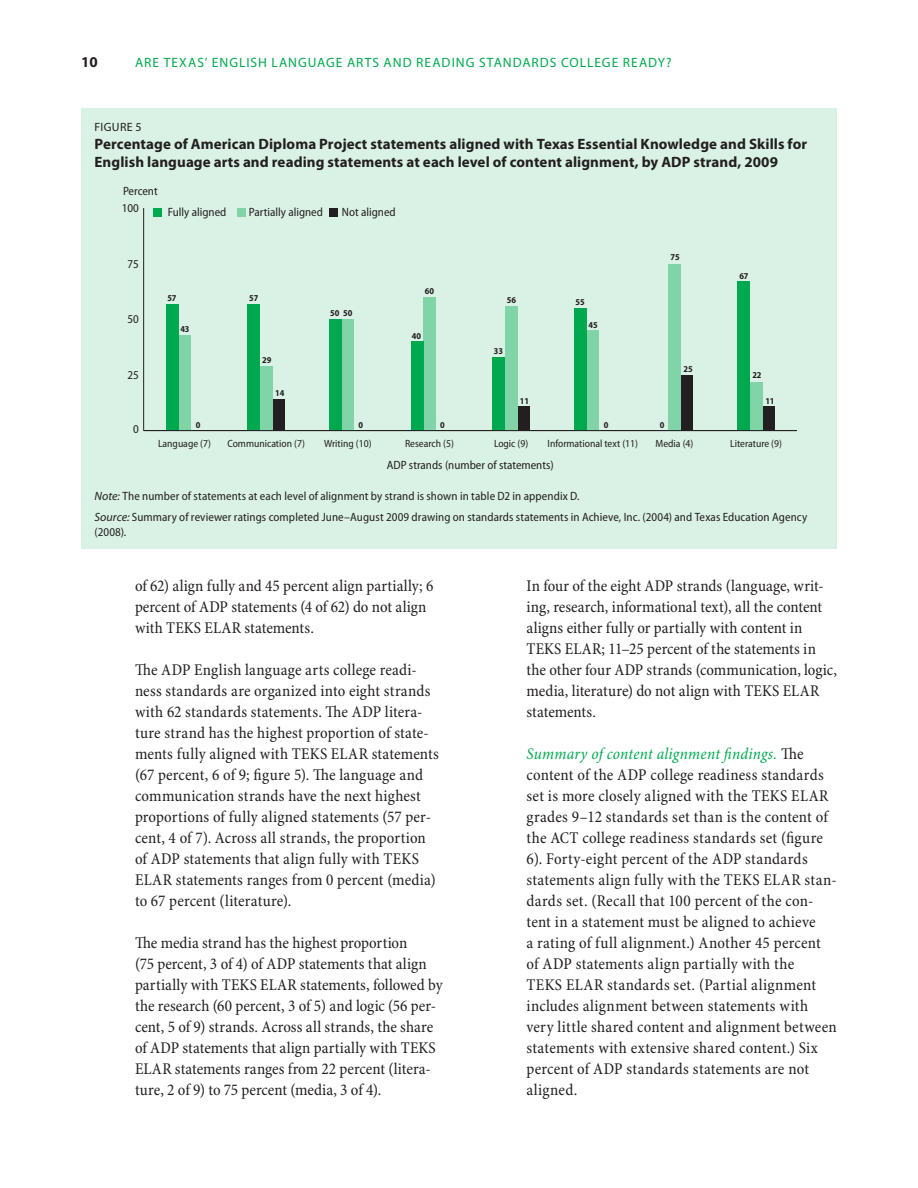
<style>
.page{position:relative;width:918px;height:1188px;background:#fff}
.page>*{position:absolute;margin:0;border:0;box-sizing:border-box;transform-origin:0 0}
.t1{font:condensed 16.5px/21px "Minion Pro";letter-spacing:.01em;color:#231f20}
.t2{font:700 15px/18px "Myriad Pro";letter-spacing:.005em;color:#231f20}
.t3{font:13.5px "Myriad Pro";letter-spacing:.075em;color:#00a94f}
.t4{font:semi-condensed 12px/16.5px "Myriad Pro";letter-spacing:.005em;color:#231f20}
.t5{font:12px "Myriad Pro";letter-spacing:.03em;color:#231f20}
.t6{font:semi-condensed 10.5px "Myriad Pro";color:#231f20}
.t7{font:700 semi-condensed 9px "Myriad Pro";color:#231f20}
.s1{font-style:italic;font-stretch:normal}
.s2{font-style:italic;color:#00a94f}
</style>
<div class="page">
<div style="left:81px;top:108px;width:756px;height:441px;background:#d9f2e5"></div>
<hr style="left:143px;top:208px;width:1px;height:223px;background:#231f20">
<div style="left:272px;top:399px;width:13px;height:32px;background:#231f20"></div>
<div style="left:517px;top:406px;width:13px;height:25px;background:#231f20"></div>
<div style="left:681px;top:375px;width:12px;height:56px;background:#231f20"></div>
<div style="left:762px;top:406px;width:13px;height:25px;background:#231f20"></div>
<div style="left:178px;top:335px;width:13px;height:96px;background:#80d4a7"></div>
<div style="left:260px;top:366px;width:12px;height:65px;background:#80d4a7"></div>
<div style="left:342px;top:319px;width:12px;height:112px;background:#80d4a7"></div>
<div style="left:423px;top:297px;width:13px;height:134px;background:#80d4a7"></div>
<div style="left:505px;top:306px;width:12px;height:125px;background:#80d4a7"></div>
<div style="left:587px;top:330px;width:12px;height:101px;background:#80d4a7"></div>
<div style="left:668px;top:264px;width:13px;height:167px;background:#80d4a7"></div>
<div style="left:750px;top:382px;width:12px;height:49px;background:#80d4a7"></div>
<div style="left:166px;top:304px;width:12px;height:127px;background:#00a94f"></div>
<div style="left:248px;top:304px;width:12px;height:127px;background:#00a94f"></div>
<div style="left:329px;top:319px;width:13px;height:112px;background:#00a94f"></div>
<div style="left:411px;top:342px;width:12px;height:89px;background:#00a94f"></div>
<div style="left:493px;top:357px;width:12px;height:74px;background:#00a94f"></div>
<div style="left:574px;top:308px;width:13px;height:123px;background:#00a94f"></div>
<div style="left:738px;top:281px;width:12px;height:150px;background:#00a94f"></div>
<hr style="left:144px;top:430px;width:653px;height:1px;background:#231f20">
<div style="left:153px;top:208px;width:9px;height:9px;background:#00a94f"></div>
<div style="left:237px;top:208px;width:9px;height:9px;background:#80d4a7"></div>
<div style="left:329px;top:208px;width:9px;height:9px;background:#231f20"></div>
<p class="t2" style="left:81px;top:53px;width:18px">10</p>
<p class="t3" style="left:135px;top:55px;width:538px">ARE TEXAS’ ENGLISH LANGUAGE ARTS AND READING STANDARDS COLLEGE READY?</p>
<p class="t5" style="left:95px;top:120px;width:49px">FIGURE 5</p>
<p class="t2" style="left:94px;top:135px;width:714px">Percentage of American Diploma Project statements aligned with Texas Essential Knowledge and skills for<br>English language arts and reading statements at each level of content alignment, by ADP strand, 2009</p>
<p class="t4" style="left:122px;top:183px;width:38px">Percent<br>100</p>
<p class="t4" style="left:168px;top:204px;width:60px">Fully aligned</p>
<p class="t4" style="left:249px;top:204px;width:75px">Partially aligned</p>
<p class="t4" style="left:342px;top:204px;width:55px">Not aligned</p>
<p class="t4" style="left:127px;top:256px;width:13px">75</p>
<p class="t4" style="left:127px;top:311px;width:13px">50</p>
<p class="t7" style="left:425px;top:286px;width:11px">60</p>
<p class="t7" style="left:167px;top:293px;width:11px">57</p>
<p class="t7" style="left:249px;top:293px;width:11px">57</p>
<p class="t7" style="left:507px;top:295px;width:11px">56</p>
<p class="t7" style="left:576px;top:297px;width:11px">55</p>
<p class="t7" style="left:330px;top:308px;width:24px">50 50</p>
<p class="t7" style="left:180px;top:324px;width:11px">43</p>
<p class="t7" style="left:262px;top:355px;width:11px">29</p>
<p class="t7" style="left:412px;top:331px;width:11px">40</p>
<p class="t7" style="left:494px;top:346px;width:11px">33</p>
<p class="t7" style="left:589px;top:320px;width:11px">45</p>
<p class="t7" style="left:670px;top:252px;width:11px">75</p>
<p class="t7" style="left:739px;top:271px;width:11px">67</p>
<p class="t7" style="left:683px;top:364px;width:11px">25</p>
<p class="t4" style="left:127px;top:367px;width:13px">25</p>
<p class="t7" style="left:752px;top:370px;width:11px">22</p>
<p class="t7" style="left:275px;top:388px;width:11px">14</p>
<p class="t7" style="left:520px;top:396px;width:11px">11</p>
<p class="t7" style="left:765px;top:396px;width:11px">11</p>
<p class="t7" style="left:196px;top:420px;width:6px">0</p>
<p class="t7" style="left:358px;top:420px;width:6px">0</p>
<p class="t7" style="left:440px;top:420px;width:6px">0</p>
<p class="t7" style="left:604px;top:420px;width:6px">0</p>
<p class="t7" style="left:660px;top:420px;width:6px">0</p>
<p class="t4" style="left:133px;top:421px;width:7px">0</p>
<p class="t6" style="left:158px;top:438px;width:54px">Language (7)</p>
<p class="t6" style="left:227px;top:438px;width:79px">Communication (7)</p>
<p class="t6" style="left:324px;top:438px;width:49px">Writing (10)</p>
<p class="t6" style="left:405px;top:438px;width:50px">Research (5)</p>
<p class="t6" style="left:494px;top:438px;width:36px">Logic (9)</p>
<p class="t6" style="left:548px;top:438px;width:92px">Informational text (11)</p>
<p class="t6" style="left:656px;top:438px;width:39px">Media (4)</p>
<p class="t6" style="left:730px;top:438px;width:53px">Literature (9)</p>
<p class="t4" style="left:387px;top:457px;width:168px">ADP strands (number of statements)</p>
<p class="t4" style="left:94px;top:485px;width:714px;line-height:21px"><span class="s1">Note:</span> The number of statements at each level of alignment by strand is shown in table D2 in appendix D.<br><span class="s1">Source:</span> Summary of reviewer ratings completed June–August 2009 drawing on standards statements in Achieve, Inc. (2004) and Texas Education Agency</p>
<p class="t4" style="left:94px;top:523px;width:33px">(2008).</p>
<p class="t1" style="left:135px;top:576px;width:300px">of 62) align fully and 45 percent align partially; 6 percent of ADP statements (4 of 62) do not align with TEKS ELAR statements.</p>
<p class="t1" style="left:135px;top:660px;width:305px">The ADP English language arts college readi&shy;ness standards are organized into eight strands with 62 standards statements. The ADP litera&shy;ture strand has the highest proportion of state&shy;ments fully aligned with TEKS ELAR statements (67 percent, 6 of 9; figure 5). The language and communication strands have the next highest proportions of fully aligned statements (57 per&shy;cent, 4 of 7). Across all strands, the proportion of ADP statements that align fully with TEKS ELAR statements ranges from 0 percent (media) to 67 percent (literature).</p>
<p class="t1" style="left:135px;top:933px;width:309px">The media strand has the highest proportion<br>(75 percent, 3 of 4) of ADP statements that align partially with TEKS ELAR statements, followed by the research (60 percent, 3 of 5) and logic (56 per&shy;cent, 5 of 9) strands. Across all strands, the share of ADP statements that align partially with TEKS ELAR statements ranges from 22 percent (litera&shy;ture, 2 of 9) to 75 percent (media, 3 of 4).</p>
<p class="t1" style="left:526px;top:576px;width:312px">In four of the eight ADP strands (language, writ&shy;ing, research, informational text), all the content aligns either fully or partially with content in TEKS ELAR; 11–25 percent of the statements in the other four ADP strands (communication, logic, media, literature) do not align with TEKS ELAR statements.</p>
<p class="t1" style="left:526px;top:744px;width:312px"><span class="s2">Summary of content alignment findings.</span> The content of the ADP college readiness standards set is more closely aligned with the TEKS ELAR grades 9–12 standards set than is the content of the ACT college readiness standards set (figure 6). Forty-eight percent of the ADP standards statements align fully with the TEKS ELAR stan&shy;dards set. (Recall that 100 percent of the con&shy;tent in a statement must be aligned to achieve<br>a rating of full alignment.) Another 45 percent of ADP statements align partially with the<br>TEKS ELAR standards set. (Partial alignment includes alignment between statements with very little shared content and alignment between statements with extensive shared content.) Six percent of ADP standards statements are not aligned.</p>
</div>
